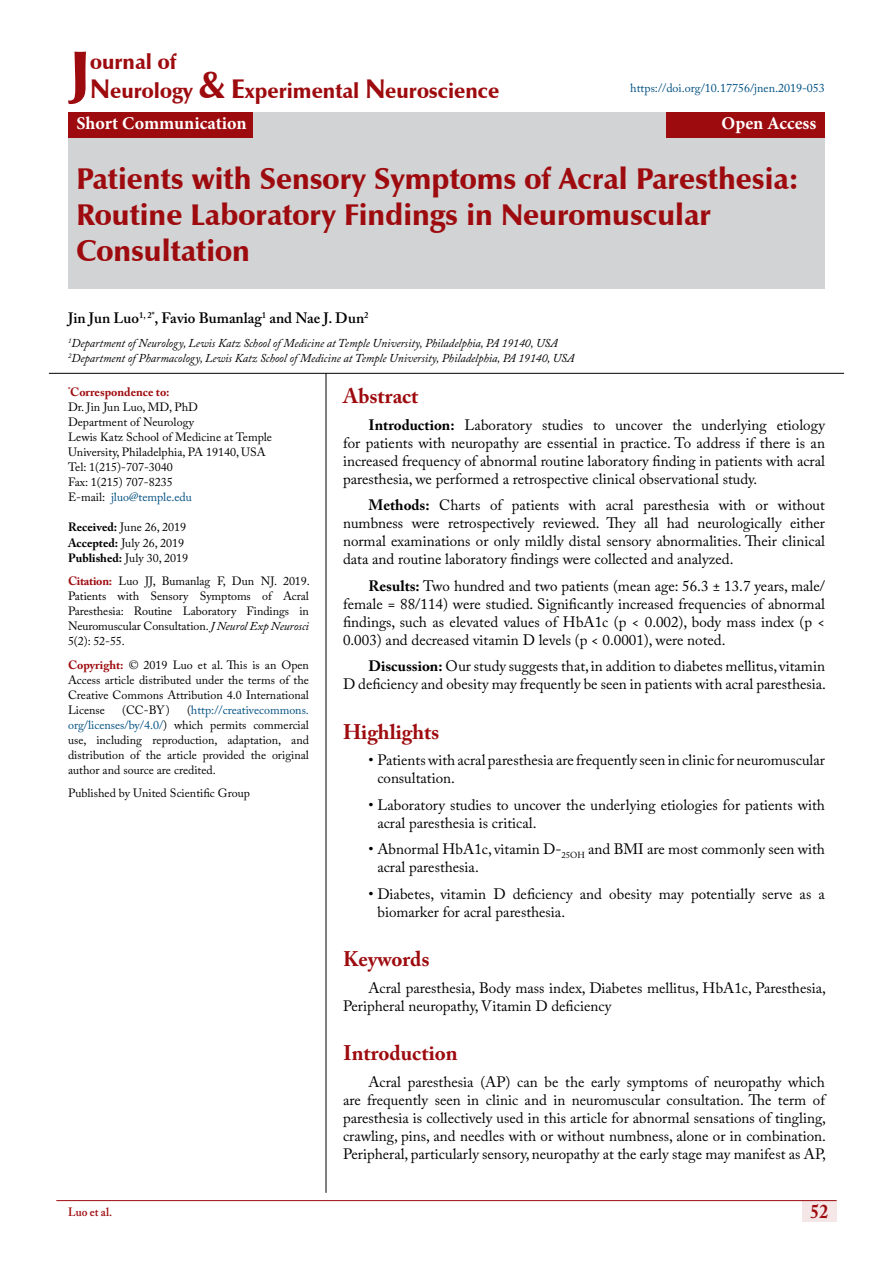
<style>
.page{position:relative;width:893px;height:1263px;background:#fff}
.page>*{position:absolute;margin:0;border:0;box-sizing:border-box;transform-origin:0 0}
.t1{font:900 62.1px "Zapf Humanist 601 BT";color:#9e0b0f}
.t2{font:900 30px/36px "Zapf Humanist 601 BT";color:#9e0b0f}
.t3{font:900 21px/29.4px "Zapf Humanist 601 BT";color:#9e0b0f}
.t4{font:700 21px "Adobe Caslon Pro";color:#9e0b0f}
.t5{font:700 19.5px "Adobe Caslon Pro";color:#9e0b0f;scale:.9 1}
.t6{font:700 18px "Minion Pro";color:#fff}
.t7{font:15px/18px "Adobe Caslon Pro";color:#000}
.t8{font:600 15px "Adobe Caslon Pro";color:#000}
.t9{font:12px/15px "Adobe Caslon Pro";color:#000;text-align:justify}
.t10{font:italic 12px/15px "Adobe Caslon Pro";color:#000}
.t11{font:12px "Adobe Caslon Pro";color:#005082}
.t12{font:600 12px "Adobe Caslon Pro";color:#9e0b0f;scale:.95 1}
.s1{font-size:27px}
.s2{font-size:37.5px}
.s3{font-weight:700;color:#9e0b0f}
.s4{color:#005082}
.s5{font-weight:700}
.s6{font-style:italic}
</style>
<div class="page">
<div style="left:802px;top:1200px;width:35px;height:21px;background:#f5e7e7"></div>
<hr style="left:56px;top:1200px;width:781px;height:1px;background:#9e0b0f">
<div style="left:68px;top:112px;width:757px;height:177px;background:#d1d3d4"></div>
<div style="left:68px;top:112px;width:185px;height:26px;background:#9e0b0f"></div>
<div style="left:666px;top:112px;width:159px;height:26px;background:#9e0b0f"></div>
<hr style="left:326px;top:373px;width:1px;height:820px;background:#000">
<hr style="left:49px;top:373px;width:795px;height:1px;background:#000">
<h1 class="t1" style="left:70px;top:34px;width:22px">J</h1>
<h3 class="t3" style="left:90px;top:47px;width:410px">ournal of<br><span class="s1">N</span>eurology <span class="s2">&amp;</span> <span class="s1">E</span>xperimental <span class="s1">N</span>euroscience</h3>
<p class="t11" style="left:630px;top:81px;width:196px">https://doi.org/10.17756/jnen.2019-053</p>
<p class="t6" style="left:77px;top:111px;width:172px">Short Communication</p>
<p class="t6" style="left:721px;top:111px;width:96px">Open Access</p>
<h2 class="t2" style="left:77px;top:161px;width:724px">Patients with Sensory Symptoms of Acral Paresthesia:<br>Routine Laboratory Findings in Neuromuscular<br>Consultation</h2>
<p class="t8" style="left:68px;top:309px;width:302px">Jin Jun Luo<sup>1,</sup> <sup>2*</sup>, Favio Bumanlag<sup>1</sup> and Nae J. Dun<sup>2</sup></p>
<p class="t10" style="left:68px;top:335px;width:508px"><sup>1</sup>Department of Neurology, Lewis Katz School of Medicine at Temple University, Philadelphia, PA 19140, USA<br><sup>2</sup>Department of Pharmacology, Lewis Katz School of Medicine at Temple University, Philadelphia, PA 19140, USA</p>
<p class="t9" style="left:68px;top:385px;width:206px;text-align:left"><sup>*</sup><span class="s3">Correspondence to:<br></span>Dr. Jin Jun Luo, MD, PhD<br>Department of Neurology<br>Lewis Katz School of Medicine at Temple<br>University, Philadelphia, PA 19140, USA<br>Tel: 1(215)-707-3040<br>Fax: 1(215) 707-8235<br>E-mail: <span class="s4">jluo@temple.edu</span></p>
<p class="t9" style="left:68px;top:520px;width:122px;text-align:left"><span class="s5">Received:</span> June 26, 2019<br><span class="s5">Accepted:</span> July 26, 2019<br><span class="s5">Published:</span> July 30, 2019</p>
<p class="t9" style="left:68px;top:573px;width:243px"><span class="s3">Citation:</span> Luo JJ, Bumanlag F, Dun NJ. 2019.<br>Patients with Sensory Symptoms of Acral Paresthesia: Routine Laboratory Findings in Neuromuscular Consultation. <span class="s6">J Neurol Exp Neurosci </span>5(2): 52-55.</p>
<p class="t9" style="left:68px;top:657px;width:242px"><span class="s3">Copyright:</span> © 2019 Luo et al. This is an Open Access article distributed under the terms of the Creative Commons Attribution 4.0 International License</p>
<h3 class="t4" style="left:343px;top:384px;width:77px">Abstract</h3>
<p class="t7" style="left:343px;top:415px;width:483px;text-align:justify;text-indent:26px"><span class="s5">Introduction:</span> Laboratory studies to uncover the underlying etiology for patients with neuropathy are essential in practice. To address if there is an increased frequency of abnormal routine laboratory finding in patients with acral paresthesia, we performed a retrospective clinical observational study.</p>
<p class="t7" style="left:343px;top:496px;width:483px;text-align:justify;text-indent:26px"><span class="s5">Methods:</span> Charts of patients with acral paresthesia with or without numbness were retrospectively reviewed. They all had neurologically either normal examinations or only mildly distal sensory abnormalities. Their clinical data and routine laboratory findings were collected and analyzed.</p>
<p class="t7" style="left:343px;top:576px;width:483px;text-align:justify;text-indent:26px"><span class="s5">Results:</span> Two hundred and two patients (mean age: 56.3 ± 13.7 years, male/ female = 88/114) were studied. Significantly increased frequencies of abnormal findings, such as elevated values of HbA1c (p &lt; 0.002), body mass index (p &lt; 0.003) and decreased vitamin D levels (p &lt; 0.0001), were noted.</p>
<p class="t7" style="left:343px;top:657px;width:484px;text-align:right"><span class="s5">Discussion:</span> Our study suggests that, in addition to diabetes mellitus, vitamin<br>D deficiency and obesity may frequently be seen in patients with acral paresthesia.</p>
<h3 class="t4" style="left:343px;top:719px;width:98px">Highlights</h3>
<p class="t7" style="left:377px;top:751px;width:449px;text-indent:-9px">• Patients with acral paresthesia are frequently seen in clinic for neuromuscular consultation.</p>
<p class="t7" style="left:377px;top:795px;width:449px;text-indent:-9px">• Laboratory studies to uncover the underlying etiologies for patients with acral paresthesia is critical.</p>
<p class="t7" style="left:377px;top:840px;width:449px;text-indent:-9px">• Abnormal HbA1c, vitamin D-<sub>25OH</sub> and BMI are most commonly seen with acral paresthesia.</p>
<p class="t7" style="left:377px;top:884px;width:449px;text-indent:-9px">• Diabetes, vitamin D deficiency and obesity may potentially serve as a biomarker for acral paresthesia.</p>
<h3 class="t4" style="left:343px;top:947px;width:88px">Keywords</h3>
<p class="t7" style="left:343px;top:978px;width:484px;text-indent:26px">Acral paresthesia, Body mass index, Diabetes mellitus, HbA1c, Paresthesia,<br>Peripheral neuropathy, Vitamin D deficiency</p>
<h3 class="t4" style="left:343px;top:1041px;width:116px">Introduction</h3>
<p class="t7" style="left:343px;top:1072px;width:484px;text-align:justify;text-indent:26px">Acral paresthesia (AP) can be the early symptoms of neuropathy which are frequently seen in clinic and in neuromuscular consultation. The term of paresthesia is collectively used in this article for abnormal sensations of tingling, crawling, pins, and needles with or without numbness, alone or in combination.<br>Peripheral, particularly sensory, neuropathy at the early stage may manifest as AP,</p>
<p class="t9" style="left:68px;top:702px;width:242px;text-indent:119px">(<span class="s4">http://creativecommons. org/licenses/by/4.0/</span>) which permits commercial use, including reproduction, adaptation, and distribution of the article provided the original author and source are credited.</p>
<p class="t9" style="left:68px;top:785px;width:183px">Published by United Scientific Group</p>
<p class="t9" style="left:122px;top:702px;width:49px">(CC-BY)</p>
<p class="t12" style="left:68px;top:1204px;width:48px">Luo et al.</p>
<h3 class="t5" style="left:811px;top:1200px;width:21px">52</h3>
</div>
